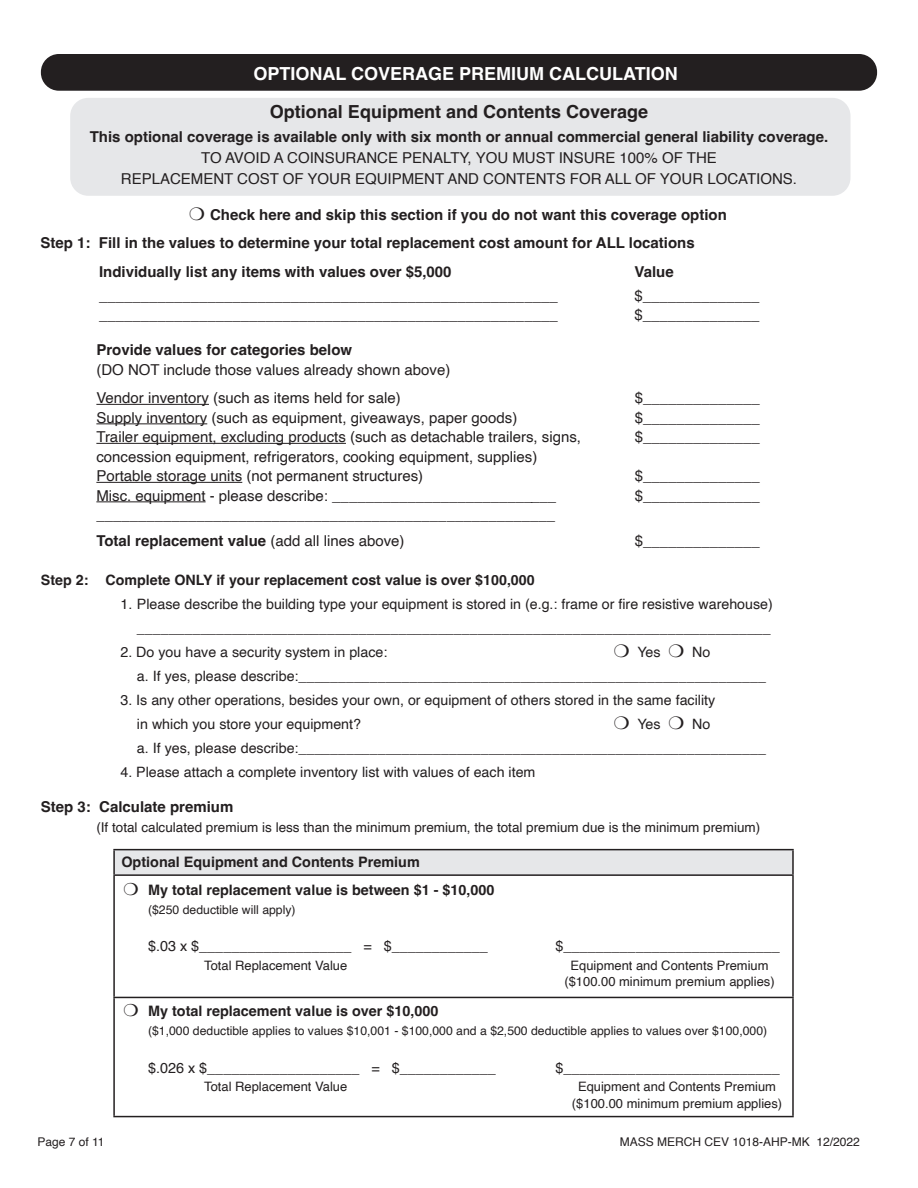
<style>
.page{position:relative;width:918px;height:1188px;background:#fff}
.page>*{position:absolute;margin:0;border:0;box-sizing:border-box;transform-origin:0 0}
.t1{font:700 18px "Helvetica";color:#231f20}
.t2{font:700 18px "Helvetica";color:#fff}
.t3{font:15px/28.5px "Helvetica";color:#231f20}
.t4{font:700 15px "Helvetica";color:#231f20}
.t5{font:14.4px "Helvetica";color:#231f20}
.t6{font:700 14.4px/28.5px "Helvetica";color:#231f20}
.t7{font:14.25px/24px "Helvetica";color:#231f20}
.t8{font:700 14.25px "Helvetica";color:#231f20}
.t9{font:13.5px "Helvetica";color:#231f20}
.t10{font:12.9px/16.5px "Helvetica";color:#231f20;text-align:center}
.t11{font:12.3px "Helvetica";color:#231f20}
.t12{font:12px "Helvetica";color:#231f20}
.s1{font-weight:700}
</style>
<div class="page">
<div style="left:70px;top:98px;width:780px;height:98px;background:#e6e7e9;border-radius:18px"></div>
<div style="left:41px;top:54px;width:836px;height:37px;background:#231f20;border-radius:18px"></div>
<hr style="left:96px;top:404px;width:113px;height:1px;background:#231f20">
<hr style="left:96px;top:423px;width:111px;height:1px;background:#231f20">
<hr style="left:96px;top:443px;width:250px;height:1px;background:#231f20">
<hr style="left:96px;top:482px;width:146px;height:1px;background:#231f20">
<hr style="left:96px;top:501px;width:110px;height:1px;background:#231f20">
<div style="left:114px;top:850px;width:679px;height:25px;background:#e6e7e9"></div>
<hr style="left:113px;top:849px;width:681px;height:1px;background:#231f20">
<hr style="left:113px;top:850px;width:2px;height:24px;background:#231f20">
<hr style="left:792px;top:850px;width:2px;height:24px;background:#231f20">
<hr style="left:113px;top:874px;width:681px;height:2px;background:#231f20">
<hr style="left:113px;top:876px;width:2px;height:121px;background:#231f20">
<hr style="left:792px;top:876px;width:2px;height:121px;background:#231f20">
<hr style="left:113px;top:997px;width:681px;height:1px;background:#231f20">
<hr style="left:113px;top:998px;width:2px;height:118px;background:#231f20">
<hr style="left:792px;top:998px;width:2px;height:118px;background:#231f20">
<hr style="left:113px;top:1116px;width:681px;height:1px;background:#231f20">
<p class="t2" style="left:254px;top:63px;width:426px">OPTIONAL COVERAGE PREMIUM CALCULATION</p>
<p class="t1" style="left:270px;top:100px;width:380px">Optional Equipment and Contents Coverage</p>
<p class="t4" style="left:90px;top:127px;width:740px">This optional coverage is available only with six month or annual commercial general liability coverage.</p>
<p class="t3" style="left:121px;top:147px;width:678px;line-height:21px;text-align:center">TO AVOID A COINSURANCE PENALTY, YOU MUST INSURE 100% OF THE<br>REPLACEMENT COST OF YOUR EQUIPMENT AND CONTENTS FOR ALL OF YOUR LOCATIONS.</p>
<p class="t4" style="left:210px;top:205px;width:518px">Check here and skip this section if you do not want this coverage option</p>
<p class="t4" style="left:40px;top:234px;width:656px">Step 1: Fill in the values to determine your total replacement cost amount for ALL locations</p>
<p class="t4" style="left:99px;top:262px;width:354px">Individually list any items with values over $5,000</p>
<p class="t4" style="left:634px;top:262px;width:41px">Value</p>
<p class="t3" style="left:99px;top:282px;width:460px">_______________________________________________________</p>
<p class="t3" style="left:634px;top:282px;width:127px">$______________</p>
<p class="t3" style="left:99px;top:301px;width:460px">_______________________________________________________</p>
<p class="t4" style="left:96px;top:341px;width:257px">Provide values for categories below</p>
<p class="t3" style="left:96px;top:356px;width:356px">(DO NOT include those values already shown above)<br>Vendor inventory (such as items held for sale)</p>
<p class="t3" style="left:634px;top:301px;width:127px">$______________</p>
<p class="t3" style="left:635px;top:384px;width:127px">$______________</p>
<p class="t3" style="left:96px;top:404px;width:423px">Supply inventory (such as equipment, giveaways, paper goods)</p>
<p class="t3" style="left:635px;top:404px;width:127px">$______________</p>
<p class="t3" style="left:96px;top:423px;width:486px">Trailer equipment, excluding products (such as detachable trailers, signs,</p>
<p class="t3" style="left:635px;top:423px;width:127px">$______________</p>
<p class="t3" style="left:96px;top:447px;width:443px;line-height:19.5px">concession equipment, refrigerators, cooking equipment, supplies)<br>Portable storage units (not permanent structures)</p>
<p class="t3" style="left:635px;top:462px;width:127px">$______________</p>
<p class="t3" style="left:96px;top:482px;width:461px">Misc. equipment - please describe: ___________________________</p>
<p class="t3" style="left:635px;top:482px;width:127px">$______________</p>
<p class="t3" style="left:96px;top:503px;width:460px;line-height:25.5px">_______________________________________________________<br><span class="s1">Total replacement value</span> (add all lines above)</p>
<p class="t3" style="left:635px;top:527px;width:127px">$______________</p>
<p class="t8" style="left:41px;top:572px;width:495px">Step 2: Complete ONLY if your replacement cost value is over $100,000</p>
<p class="t7" style="left:120px;top:593px;width:654px">1. Please describe the building type your equipment is stored in (e.g.: frame or fire resistive warehouse)</p>
<p class="t8" style="left:137px;top:620px;width:635px">________________________________________________________________________________</p>
<p class="t7" style="left:120px;top:641px;width:268px">2. Do you have a security system in place:</p>
<p class="t7" style="left:637px;top:641px;width:25px">Yes</p>
<p class="t7" style="left:137px;top:641px;width:631px;text-indent:555px">No<br>a. If yes, please describe:___________________________________________________________</p>
<p class="t7" style="left:137px;top:689px;width:580px;text-indent:-17px">3. Is any other operations, besides your own, or equipment of others stored in the same facility in which you store your equipment?</p>
<p class="t7" style="left:137px;top:713px;width:631px;text-indent:555px">No<br>a. If yes, please describe:___________________________________________________________</p>
<p class="t7" style="left:120px;top:761px;width:417px">4. Please attach a complete inventory list with values of each item</p>
<p class="t4" style="left:41px;top:798px;width:194px">Step 3: Calculate premium</p>
<p class="t9" style="left:96px;top:816px;width:665px">(If total calculated premium is less than the minimum premium, the total premium due is the minimum premium)</p>
<p class="t6" style="left:148px;top:849px;width:348px;text-indent:-27px">Optional Equipment and Contents Premium<br>My total replacement value is between $1 - $10,000</p>
<p class="t11" style="left:148px;top:900px;width:149px">($250 deductible will apply)</p>
<p class="t5" style="left:148px;top:935px;width:341px">$.03 x $___________________ = $____________</p>
<p class="t5" style="left:556px;top:935px;width:226px">$___________________________</p>
<p class="t10" style="left:204px;top:958px;width:145px">Total Replacement Value</p>
<p class="t10" style="left:564px;top:958px;width:212px">Equipment and Contents Premium ($100.00 minimum premium applies)</p>
<p class="t6" style="left:148px;top:999px;width:292px">My total replacement value is over $10,000</p>
<p class="t11" style="left:148px;top:1021px;width:621px">($1,000 deductible applies to values $10,001 - $100,000 and a $2,500 deductible applies to values over $100,000)</p>
<p class="t5" style="left:148px;top:1056px;width:349px">$.026 x $___________________ = $____________</p>
<p class="t5" style="left:556px;top:1056px;width:226px">$___________________________</p>
<p class="t10" style="left:204px;top:1079px;width:145px">Total Replacement Value</p>
<p class="t10" style="left:572px;top:1079px;width:212px">Equipment and Contents Premium ($100.00 minimum premium applies)</p>
<p class="t7" style="left:637px;top:713px;width:25px">Yes</p>
<p class="t12" style="left:38px;top:1133px;width:69px">Page 7 of 11</p>
<p class="t12" style="left:620px;top:1132px;width:242px">MASS MERCH CEV 1018-AHP-MK 12/2022</p>
</div>
